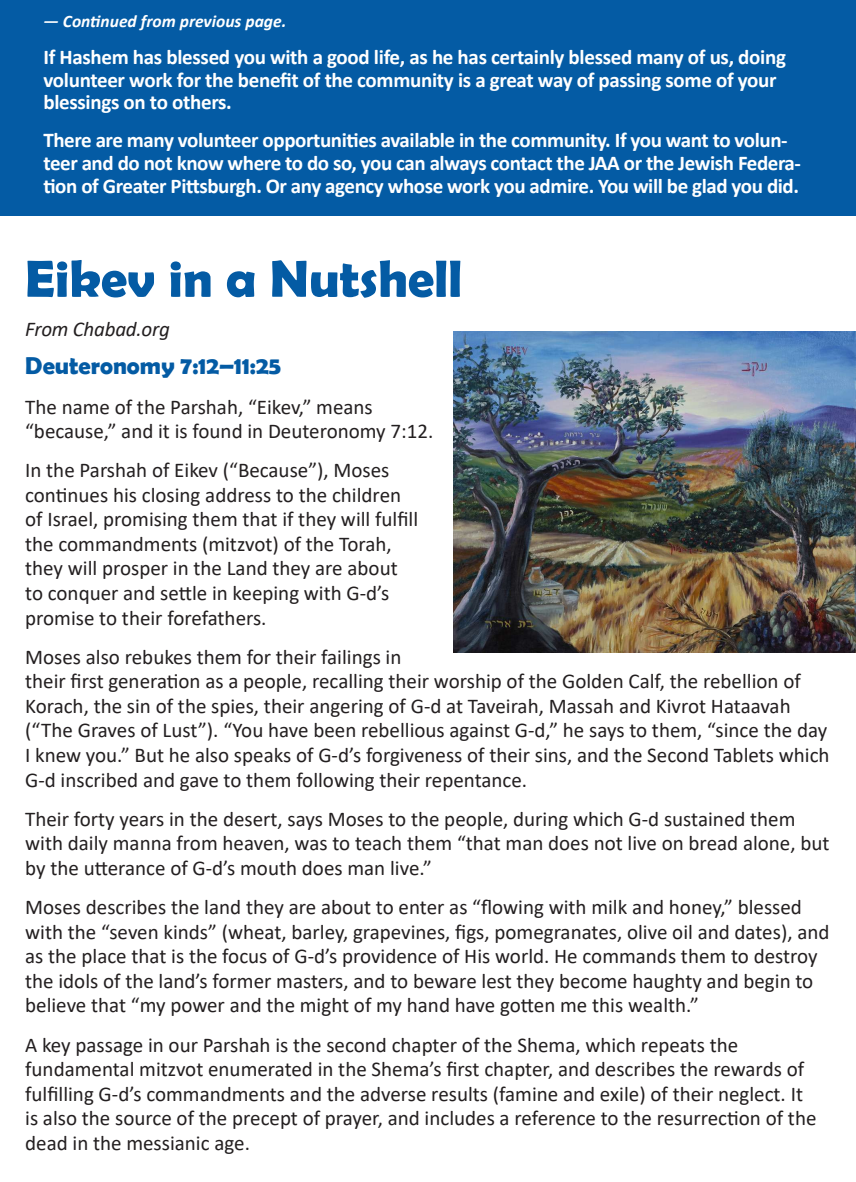
<style>
.page{position:relative;width:856px;height:1182px;background:#fff}
.page>*{position:absolute;margin:0;border:0;box-sizing:border-box;transform-origin:0 0}
.head_large{font:700 52.5px "Berlin Sans FB Demi";color:#045ba4}
.head_small{font:700 24.5px "Berlin Sans FB Demi";color:#045ba4}
.t1{font:21px/24.5px "Calibri";color:#231f20}
.white_text{font:700 21px/22.8px "Calibri";letter-spacing:-.02em;color:#fff}
.byline{font:italic 21px "Calibri";letter-spacing:-.01em;color:#231f20}
.continued{font:italic 700 17.5px "Calibri";color:#fff}
</style>
<div class="page">
<div style="left:0;top:0;width:856px;height:215px;background:#045ba4"></div>
<img style="left:453px;top:331px;width:403px;height:321px">
<p class="continued" style="left:43px;top:9px;width:245px">— Continued from previous page.</p>
<p class="white_text" style="left:43px;top:45px;width:744px">If Hashem has blessed you with a good life, as he has certainly blessed many of us, doing volunteer work for the benefit of the community is a great way of passing some of your blessings on to others.</p>
<p class="white_text" style="left:43px;top:128px;width:759px">There are many volunteer opportunities available in the community. If you want to volun&shy;teer and do not know where to do so, you can always contact the JAA or the Jewish Federa&shy;tion of Greater Pittsburgh. Or any agency whose work you admire. You will be glad you did.</p>
<p class="head_large" style="left:25px;top:248px;width:438px">Eikev in a Nutshell</p>
<p class="byline" style="left:25px;top:314px;width:146px">From Chabad.org</p>
<p class="head_small" style="left:25px;top:351px;width:257px">Deuteronomy 7:12–11:25</p>
<p class="t1" style="left:25px;top:393px;width:410px">The name of the Parshah, “Eikev,” means “because,” and it is found in Deuteronomy 7:12.</p>
<p class="t1" style="left:25px;top:457px;width:394px">In the Parshah of Eikev (“Because”), Moses continues his closing address to the children of Israel, promising them that if they will fulfill the commandments (mitzvot) of the Torah, they will prosper in the Land they are about to conquer and settle in keeping with G‑d’s promise to their forefathers.</p>
<p class="t1" style="left:25px;top:644px;width:806px">Moses also rebukes them for their failings in<br>their first generation as a people, recalling their worship of the Golden Calf, the rebellion of Korach, the sin of the spies, their angering of G‑d at Taveirah, Massah and Kivrot Hataavah (“The Graves of Lust”). “You have been rebellious against G‑d,” he says to them, “since the day I knew you.” But he also speaks of G‑d’s forgiveness of their sins, and the Second Tablets which G‑d inscribed and gave to them following their repentance.</p>
<p class="t1" style="left:25px;top:806px;width:806px">Their forty years in the desert, says Moses to the people, during which G‑d sustained them with daily manna from heaven, was to teach them “that man does not live on bread alone, but by the utterance of G‑d’s mouth does man live.”</p>
<p class="t1" style="left:25px;top:894px;width:806px">Moses describes the land they are about to enter as “flowing with milk and honey,” blessed with the “seven kinds” (wheat, barley, grapevines, figs, pomegranates, olive oil and dates), and as the place that is the focus of G‑d’s providence of His world. He commands them to destroy the idols of the land’s former masters, and to beware lest they become haughty and begin to believe that “my power and the might of my hand have gotten me this wealth.”</p>
<p class="t1" style="left:25px;top:1031px;width:793px">A key passage in our Parshah is the second chapter of the Shema, which repeats the fundamental mitzvot enumerated in the Shema’s first chapter, and describes the rewards of fulfilling G‑d’s commandments and the adverse results (famine and exile) of their neglect. It is also the source of the precept of prayer, and includes a reference to the resurrection of the dead in the messianic age.</p>
</div>
